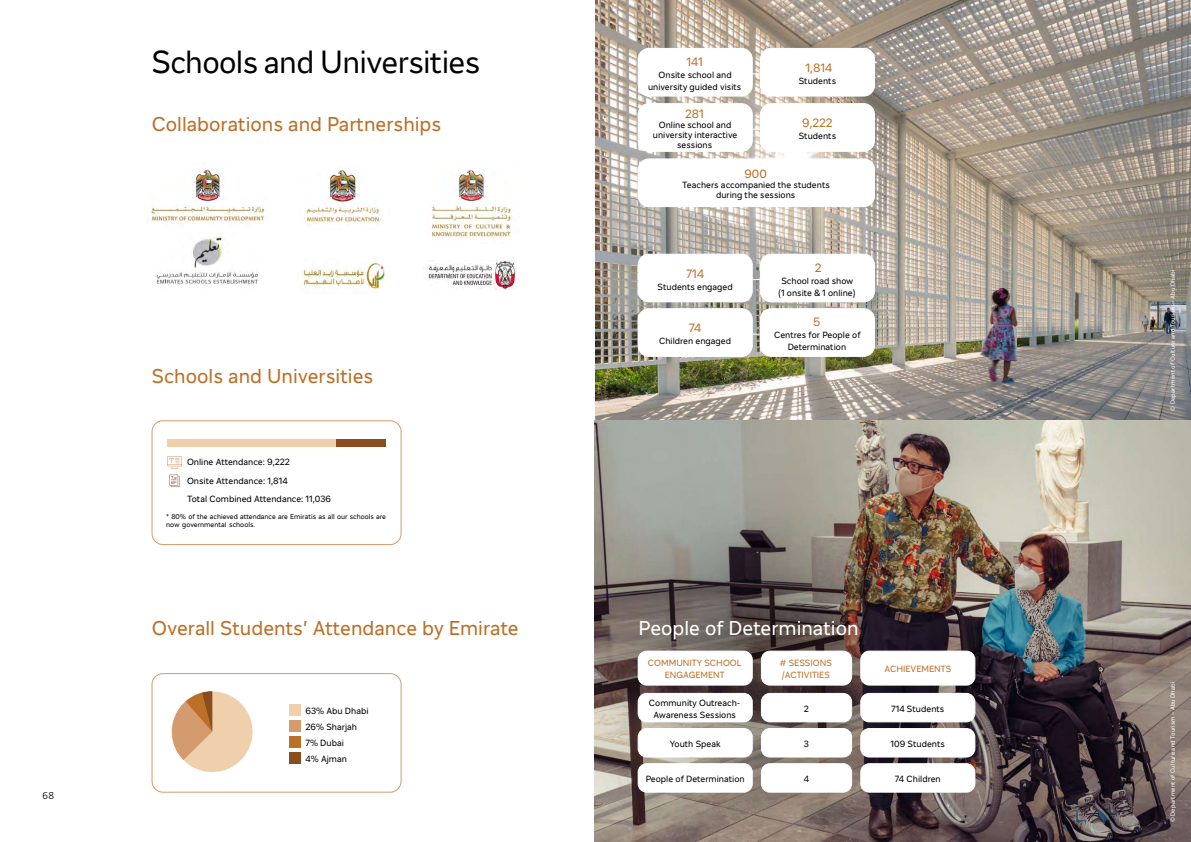
<style>
.page{position:relative;width:1191px;height:842px;background:#fff}
.page>*{position:absolute;margin:0;border:0;box-sizing:border-box;transform-origin:0 0}
.t1{font:32px "LAD Display";color:#000}
.t2{font:20px "LAD";color:#bb7027}
.t3{font:20px "LAD";color:#fff}
.t4{font:12px "LAD";color:#bb7027}
.t5{font:300 10px "Frutiger LT Pro";color:#000}
.t6{font:9px/12px "LAD";color:#000;text-align:center}
.t7{font:9px/12px "LAD";color:#bb7027;text-align:center}
.t8{font:7px/8.4px "LAD";color:#000}
.t9{font:6px "LAD";letter-spacing:.025em;color:#fff}
</style>
<div class="page">
<img style="left:595px;top:0;width:596px;height:842px">
<img style="left:594px;top:404px;width:468px;height:438px">
<div style="left:151px;top:420px;width:250px;height:125px;border:1px solid #d49b6e;border-radius:11px"></div>
<img style="left:302px;top:258px;width:84px;height:34px">
<img style="left:155px;top:234px;width:103px;height:51px">
<img style="left:428px;top:261px;width:88px;height:28px">
<img style="left:149px;top:169px;width:117px;height:55px">
<img style="left:305px;top:167px;width:78px;height:59px">
<img style="left:430px;top:169px;width:82px;height:69px">
<svg style="left:167px;top:456px;width:15px;height:13px"></svg>
<svg style="left:169px;top:475px;width:11px;height:12px"></svg>
<div style="left:167px;top:439px;width:219px;height:7px;background:#f0d0ac"></div>
<div style="left:336px;top:439px;width:50px;height:7px;background:#8a4d1f"></div>
<div style="left:151px;top:673px;width:250px;height:120px;border:1px solid #d49b6e;border-radius:11px"></div>
<div style="left:172px;top:691px;width:80px;height:81px;background:#f0d0ac;border-radius:50%"></div>
<svg style="left:172px;top:691px;width:40px;height:69px"></svg>
<div style="left:290px;top:704px;width:11px;height:11px;background:#f0d0ac"></div>
<div style="left:290px;top:720px;width:11px;height:12px;background:#d49b6e"></div>
<div style="left:290px;top:737px;width:11px;height:11px;background:#bb7027"></div>
<div style="left:290px;top:753px;width:11px;height:11px;background:#8a4d1f"></div>
<div style="left:638px;top:48px;width:114px;height:48px;background:#fff;border-radius:11px"></div>
<div style="left:637px;top:48px;width:115px;height:49px;border:1px solid #fff;border-radius:11px"></div>
<div style="left:638px;top:254px;width:114px;height:48px;background:#fff;border-radius:11px"></div>
<div style="left:637px;top:254px;width:115px;height:48px;border:1px solid #fff;border-radius:11px"></div>
<div style="left:638px;top:651px;width:114px;height:34px;background:#fff;border-radius:9px"></div>
<div style="left:637px;top:651px;width:115px;height:35px;border:1px solid #fff;border-radius:9px"></div>
<div style="left:638px;top:693px;width:114px;height:29px;background:#fff;border-radius:9px"></div>
<div style="left:637px;top:693px;width:115px;height:29px;border:1px solid #fff;border-radius:9px"></div>
<div style="left:638px;top:728px;width:114px;height:29px;background:#fff;border-radius:9px"></div>
<div style="left:637px;top:728px;width:115px;height:29px;border:1px solid #fff;border-radius:9px"></div>
<div style="left:638px;top:764px;width:114px;height:28px;background:#fff;border-radius:9px"></div>
<div style="left:637px;top:763px;width:115px;height:30px;border:1px solid #fff;border-radius:9px"></div>
<div style="left:761px;top:651px;width:90px;height:34px;background:#fff;border-radius:9px"></div>
<div style="left:761px;top:651px;width:91px;height:35px;border:1px solid #fff;border-radius:9px"></div>
<div style="left:761px;top:693px;width:90px;height:29px;background:#fff;border-radius:9px"></div>
<div style="left:761px;top:693px;width:91px;height:29px;border:1px solid #fff;border-radius:9px"></div>
<div style="left:761px;top:728px;width:90px;height:29px;background:#fff;border-radius:9px"></div>
<div style="left:761px;top:728px;width:91px;height:29px;border:1px solid #fff;border-radius:9px"></div>
<div style="left:761px;top:764px;width:90px;height:28px;background:#fff;border-radius:9px"></div>
<div style="left:761px;top:763px;width:91px;height:30px;border:1px solid #fff;border-radius:9px"></div>
<div style="left:860px;top:651px;width:115px;height:34px;background:#fff;border-radius:9px"></div>
<div style="left:860px;top:651px;width:115px;height:35px;border:1px solid #fff;border-radius:9px"></div>
<div style="left:860px;top:693px;width:115px;height:29px;background:#fff;border-radius:9px"></div>
<div style="left:860px;top:693px;width:115px;height:29px;border:1px solid #fff;border-radius:9px"></div>
<div style="left:860px;top:728px;width:115px;height:29px;background:#fff;border-radius:9px"></div>
<div style="left:860px;top:728px;width:115px;height:29px;border:1px solid #fff;border-radius:9px"></div>
<div style="left:860px;top:764px;width:115px;height:28px;background:#fff;border-radius:9px"></div>
<div style="left:860px;top:763px;width:115px;height:30px;border:1px solid #fff;border-radius:9px"></div>
<div style="left:638px;top:104px;width:114px;height:47px;background:#fff;border-radius:11px"></div>
<div style="left:637px;top:103px;width:115px;height:49px;border:1px solid #fff;border-radius:11px"></div>
<div style="left:638px;top:309px;width:114px;height:47px;background:#fff;border-radius:11px"></div>
<div style="left:637px;top:308px;width:115px;height:49px;border:1px solid #fff;border-radius:11px"></div>
<div style="left:760px;top:48px;width:114px;height:48px;background:#fff;border-radius:11px"></div>
<div style="left:760px;top:48px;width:115px;height:49px;border:1px solid #fff;border-radius:11px"></div>
<div style="left:760px;top:254px;width:114px;height:48px;background:#fff;border-radius:11px"></div>
<div style="left:760px;top:254px;width:115px;height:48px;border:1px solid #fff;border-radius:11px"></div>
<div style="left:760px;top:104px;width:114px;height:47px;background:#fff;border-radius:11px"></div>
<div style="left:760px;top:103px;width:115px;height:49px;border:1px solid #fff;border-radius:11px"></div>
<div style="left:760px;top:309px;width:114px;height:47px;background:#fff;border-radius:11px"></div>
<div style="left:760px;top:308px;width:115px;height:49px;border:1px solid #fff;border-radius:11px"></div>
<div style="left:638px;top:159px;width:236px;height:48px;background:#fff;border-radius:11px"></div>
<div style="left:637px;top:158px;width:238px;height:49px;border:1px solid #fff;border-radius:11px"></div>
<p class="t5" style="left:43px;top:790px;width:13px">68</p>
<h1 class="t1" style="left:152px;top:43px;width:329px">Schools and Universities</h1>
<h2 class="t2" style="left:152px;top:112px;width:291px">Collaborations and Partnerships</h2>
<h2 class="t2" style="left:152px;top:364px;width:223px">Schools and Universities</h2>
<p class="t6" style="left:187px;top:453px;width:104px;line-height:18.7px;text-align:left">Online Attendance: 9,222<br>Onsite Attendance: 1,814</p>
<p class="t8" style="left:166px;top:513px;width:221px">* 80% of the achieved attendance are Emiratis as all our schools are now governmental schools.</p>
<p class="t6" style="left:187px;top:493px;width:145px">Total Combined Attendance: 11,036</p>
<h2 class="t2" style="left:152px;top:616px;width:368px">Overall Students’ Attendance by Emirate</h2>
<p class="t6" style="left:305px;top:703px;width:65px;line-height:16px;text-align:left">63% Abu Dhabi<br>26% Sharjah<br>7% Dubai<br>4% Ajman</p>
<h3 class="t4" style="left:686px;top:55px;width:18px">141</h3>
<p class="t6" style="left:648px;top:69px;width:95px">Onsite school and university guided visits</p>
<h3 class="t4" style="left:685px;top:107px;width:20px">281</h3>
<p class="t6" style="left:653px;top:121px;width:86px;line-height:10px">Online school and university interactive sessions</p>
<h3 class="t4" style="left:805px;top:61px;width:28px">1,814</h3>
<p class="t6" style="left:798px;top:75px;width:39px">Students</p>
<h3 class="t4" style="left:802px;top:116px;width:32px">9,222</h3>
<p class="t6" style="left:798px;top:131px;width:39px">Students</p>
<h3 class="t4" style="left:744px;top:167px;width:24px">900</h3>
<p class="t6" style="left:682px;top:181px;width:149px;line-height:10px">Teachers accompanied the students during the sessions</p>
<h3 class="t4" style="left:686px;top:266px;width:19px">714</h3>
<p class="t6" style="left:657px;top:281px;width:77px">Students engaged</p>
<h3 class="t4" style="left:689px;top:321px;width:14px">74</h3>
<p class="t6" style="left:659px;top:336px;width:73px">Children engaged</p>
<h3 class="t4" style="left:814px;top:260px;width:8px">2</h3>
<p class="t6" style="left:778px;top:275px;width:79px">School road show (1 onsite &amp; 1 online)</p>
<h3 class="t4" style="left:813px;top:315px;width:8px">5</h3>
<p class="t6" style="left:774px;top:330px;width:88px">Centres for People of<br>Determination</p>
<h2 class="t3" style="left:638px;top:616px;width:221px">People of Determination</h2>
<p class="t7" style="left:648px;top:658px;width:95px">COMMUNITY SCHOOL<br>ENGAGEMENT</p>
<p class="t6" style="left:649px;top:697px;width:93px">Community Outreach-<br>Awareness Sessions</p>
<p class="t6" style="left:669px;top:739px;width:52px">Youth Speak</p>
<p class="t6" style="left:645px;top:774px;width:100px">People of Determination</p>
<p class="t7" style="left:780px;top:658px;width:54px;text-align:left"># SESSIONS /ACTIVITIES</p>
<p class="t6" style="left:804px;top:703px;width:7px">2</p>
<p class="t6" style="left:804px;top:739px;width:7px">3</p>
<p class="t6" style="left:803px;top:774px;width:7px">4</p>
<p class="t7" style="left:884px;top:664px;width:68px">ACHIEVEMENTS</p>
<p class="t6" style="left:891px;top:703px;width:55px">714 Students</p>
<p class="t6" style="left:890px;top:739px;width:56px">109 Students</p>
<p class="t6" style="left:895px;top:774px;width:47px">74 Children</p>
<p class="t9" style="left:1169px;top:411px;width:142px;rotate:-90deg">© Department of Culture and Tourism – Abu Dhabi</p>
<p class="t9" style="left:1169px;top:822px;width:142px;rotate:-90deg">© Department of Culture and Tourism – Abu Dhabi</p>
</div>
